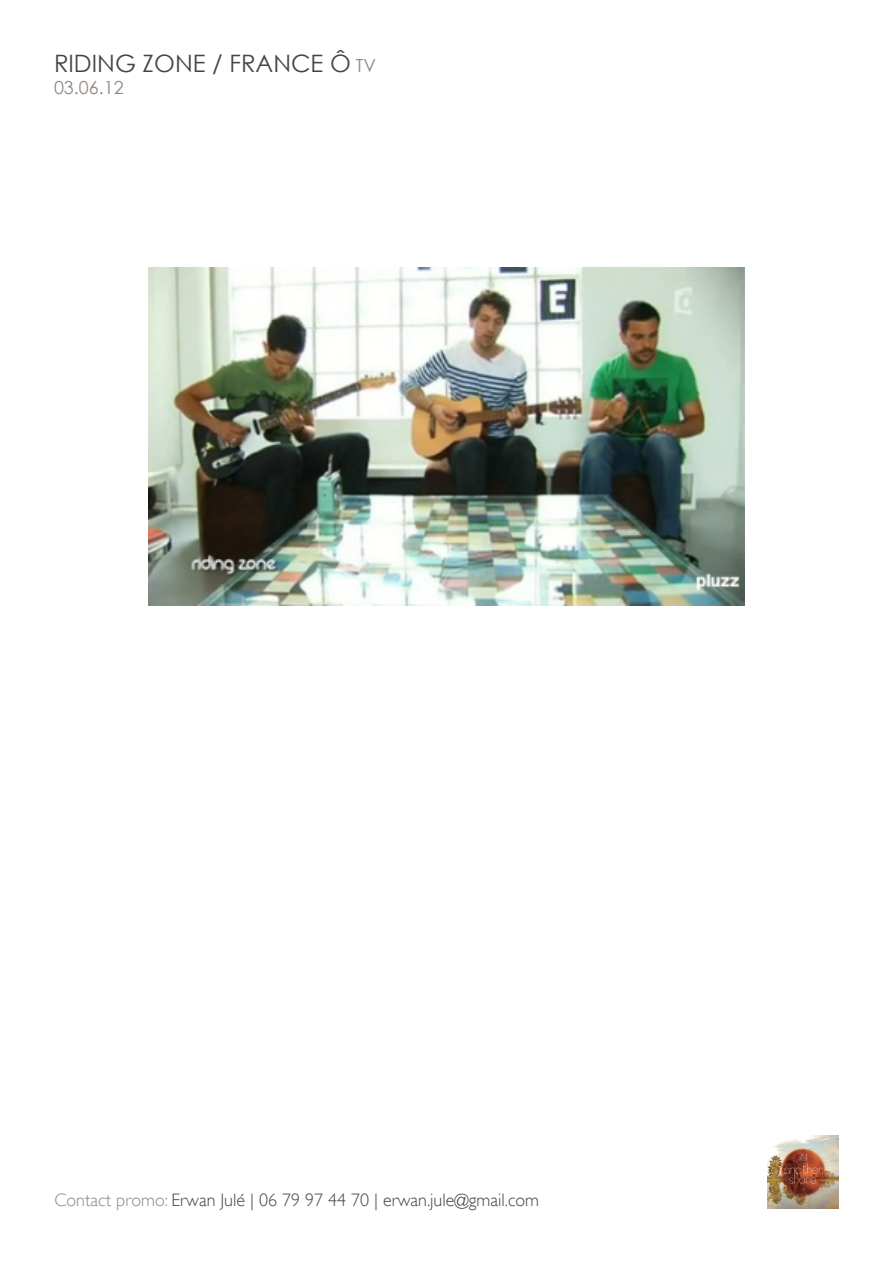
<style>
.page{position:relative;width:893px;height:1263px;background:#fff}
.page>*{position:absolute;margin:0;border:0;box-sizing:border-box;transform-origin:0 0}
.t1{font:24px "Century Gothic";color:#464544}
.t2{font:300 18px "Gill Sans";color:#464544}
.t3{font:18px "Century Gothic";color:#908882}
.s1{font-size:18px;color:#908882}
.s2{color:#908882}
</style>
<div class="page">
<img style="left:767px;top:1135px;width:72px;height:73px">
<img style="left:149px;top:268px;width:595px;height:337px">
<p class="t1" style="left:54px;top:49px;width:324px">RIDING ZONE / FRANCE Ô <span class="s1">TV</span></p>
<p class="t3" style="left:54px;top:76px;width:71px">03.06.12</p>
<p class="t2" style="left:54px;top:1189px;width:486px"><span class="s2">Contact promo:</span> Erwan Julé | 06 79 97 44 70 | erwan.jule@gmail.com</p>
</div>
